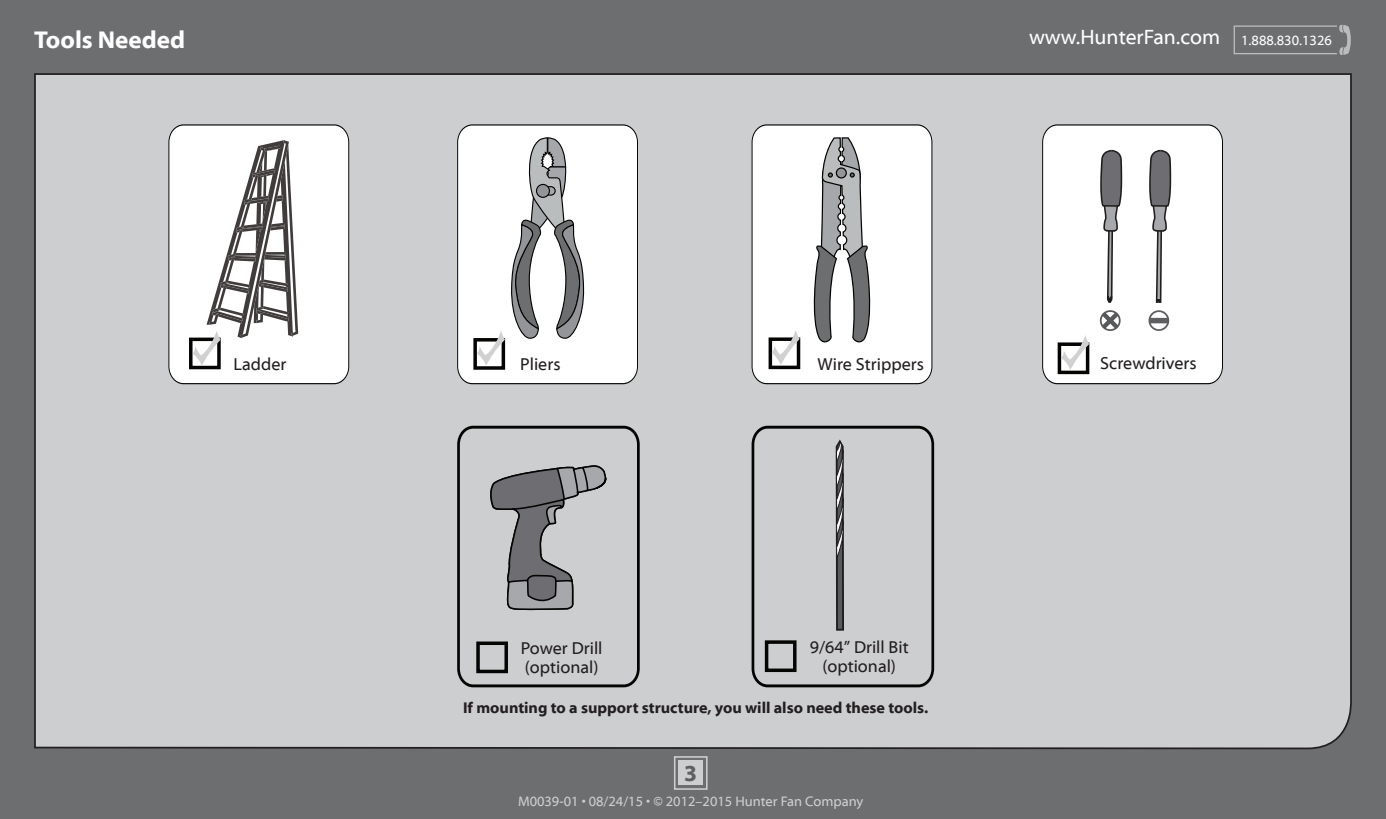
<style>
.page{position:relative;width:1386px;height:819px;background:#6d6e70}
.page>*{position:absolute;margin:0;border:0;box-sizing:border-box;transform-origin:0 0}
.Heading{font:700 24.5px "Myriad Web Pro";color:#fff}
.t1{font:700 22.75px "Myriad Web Pro";color:#5f5f62}
.t2{font:21px "Myriad Web Pro";color:#fff}
.instruction{font:17.5px/19.2px "Myriad Web Pro";color:#231f20}
.t3{font:700 15.75px "Myriad Web Pro";color:#231f20}
.t4{font:14px "Myriad Web Pro";color:#cdced0}
.s1{font-size:14px}
</style>
<div class="page">
<svg style="left:1339px;top:25px;width:12px;height:30px"></svg>
<div style="left:1234px;top:25px;width:104px;height:29px;border:1px solid #babdbe"></div>
<div style="left:34px;top:73px;width:1318px;height:677px;background:#cdced0"></div>
<svg style="left:168px;top:124px;width:181px;height:260px;background:#f0f0f0"></svg>
<div style="left:189px;top:338px;width:32px;height:31px;background:#040503"></div>
<svg style="left:192px;top:140px;width:106px;height:226px;background:#cbcaca"></svg>
<svg style="left:456px;top:425px;width:185px;height:263px;background:#bdbec0"></svg>
<div style="left:476px;top:642px;width:32px;height:31px;border:4px solid #040503"></div>
<svg style="left:488px;top:465px;width:119px;height:145px"></svg>
<svg style="left:751px;top:425px;width:184px;height:263px;background:#c2c3c5"></svg>
<div style="left:765px;top:640px;width:32px;height:32px;border:4px solid #040503"></div>
<div style="left:1042px;top:124px;width:181px;height:260px;background:#fff"></div>
<svg style="left:1058px;top:342px;width:31px;height:32px"></svg>
<svg style="left:1099px;top:310px;width:23px;height:21px"></svg>
<svg style="left:1100px;top:150px;width:22px;height:153px"></svg>
<svg style="left:1149px;top:310px;width:20px;height:21px"></svg>
<div style="left:1149px;top:318px;width:19px;height:5px;border:2px solid #5f5f62"></div>
<svg style="left:1149px;top:150px;width:22px;height:153px"></svg>
<svg style="left:1061px;top:335px;width:28px;height:35px"></svg>
<div style="left:457px;top:124px;width:181px;height:260px;background:#fff"></div>
<svg style="left:473px;top:338px;width:32px;height:32px"></svg>
<svg style="left:477px;top:137px;width:108px;height:229px;background:#d6d6d6"></svg>
<div style="left:752px;top:124px;width:180px;height:260px;background:#fff"></div>
<svg style="left:769px;top:337px;width:31px;height:32px"></svg>
<svg style="left:810px;top:94px;width:64px;height:538px;background:#c1c2c3"></svg>
<svg style="left:771px;top:330px;width:29px;height:35px"></svg>
<div style="left:679px;top:761px;width:24px;height:24px;background:#cdced0"></div>
<div style="left:674px;top:756px;width:34px;height:34px;border:2px solid #cdced0"></div>
<p class="Heading" style="left:34px;top:26px;width:152px">Tools Needed</p>
<p class="t2" style="left:1029px;top:26px;width:304px">www.HunterFan.com <span class="s1">1.888.830.1326</span></p>
<p class="instruction" style="left:234px;top:355px;width:54px">Ladder</p>
<p class="instruction" style="left:520px;top:354px;width:42px">Pliers</p>
<p class="instruction" style="left:818px;top:354px;width:108px">Wire Strippers</p>
<p class="instruction" style="left:1100px;top:354px;width:98px">Screwdrivers</p>
<p class="instruction" style="left:521px;top:639px;width:83px">Power Drill (optional)</p>
<p class="instruction" style="left:810px;top:638px;width:100px;text-align:center">9/64” Drill Bit (optional)</p>
<p class="t3" style="left:463px;top:699px;width:467px">If mounting to a support structure, you will also need these tools.</p>
<h2 class="t1" style="left:684px;top:761px;width:14px">3</h2>
<p class="t4" style="left:518px;top:794px;width:347px">M0039-01 • 08/24/15 • © 2012–2015 Hunter Fan Company</p>
</div>
